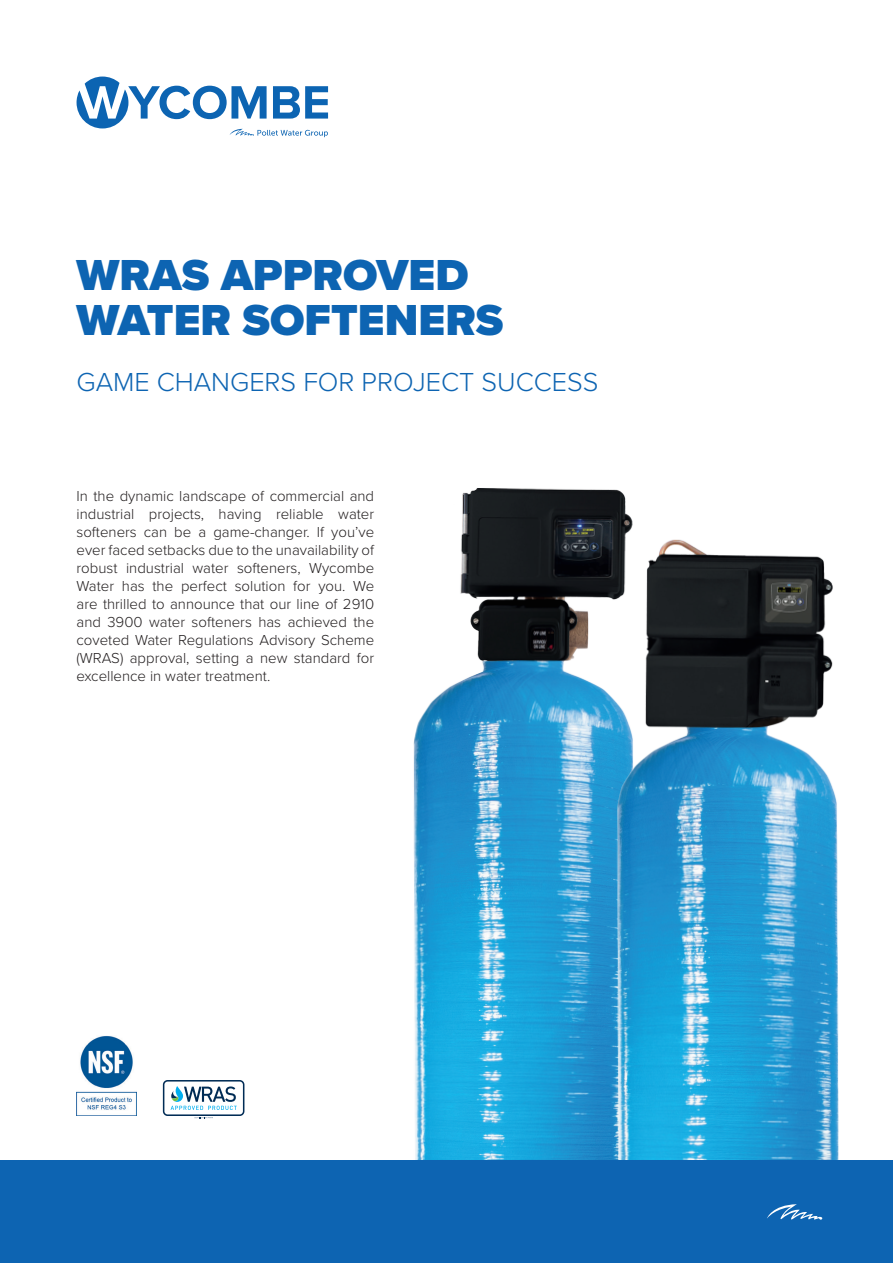
<style>
.page{position:relative;width:893px;height:1263px;background:#fff}
.page>*{position:absolute;margin:0;border:0;box-sizing:border-box;transform-origin:0 0}
.t1{font:900 45px/45px "Proxima Nova";color:#0d64b2}
.t2{font:300 27px "Proxima Nova";color:#0d64b2}
.t3{font:300 15px/18px "Proxima Nova";color:#231f20;text-align:justify}
</style>
<div class="page">
<img style="left:385px;top:488px;width:241px;height:673px">
<img style="left:580px;top:511px;width:313px;height:650px">
<svg style="left:77px;top:77px;width:251px;height:60px"></svg>
<img style="left:77px;top:1036px;width:60px;height:79px">
<svg style="left:171px;top:1086px;width:66px;height:24px"></svg>
<div style="left:163px;top:1080px;width:81px;height:36px;border:2px solid #002c55;border-radius:4px"></div>
<svg style="left:194px;top:1117px;width:19px;height:1px"></svg>
<div style="left:0;top:1161px;width:893px;height:102px;background:#0d64b2"></div>
<svg style="left:767px;top:1204px;width:55px;height:16px"></svg>
<h1 class="t1" style="left:77px;top:252px;width:428px">WRAS APPROVED<br>WATER SOFTENERS</h1>
<h2 class="t2" style="left:77px;top:362px;width:523px">GAME CHANGERS FOR PROJECT SUCCESS</h2>
<p class="t3" style="left:77px;top:486px;width:299px">In the dynamic landscape of commercial and industrial projects, having reliable water softeners can be a game-changer. If you’ve ever faced setbacks due to the unavailability of robust industrial water softeners, Wycombe Water has the perfect solution for you. We are thrilled to announce that our line of 2910 and 3900 water softeners has achieved the coveted Water Regulations Advisory Scheme (WRAS) approval, setting a new standard for excellence in water treatment.</p>
</div>
